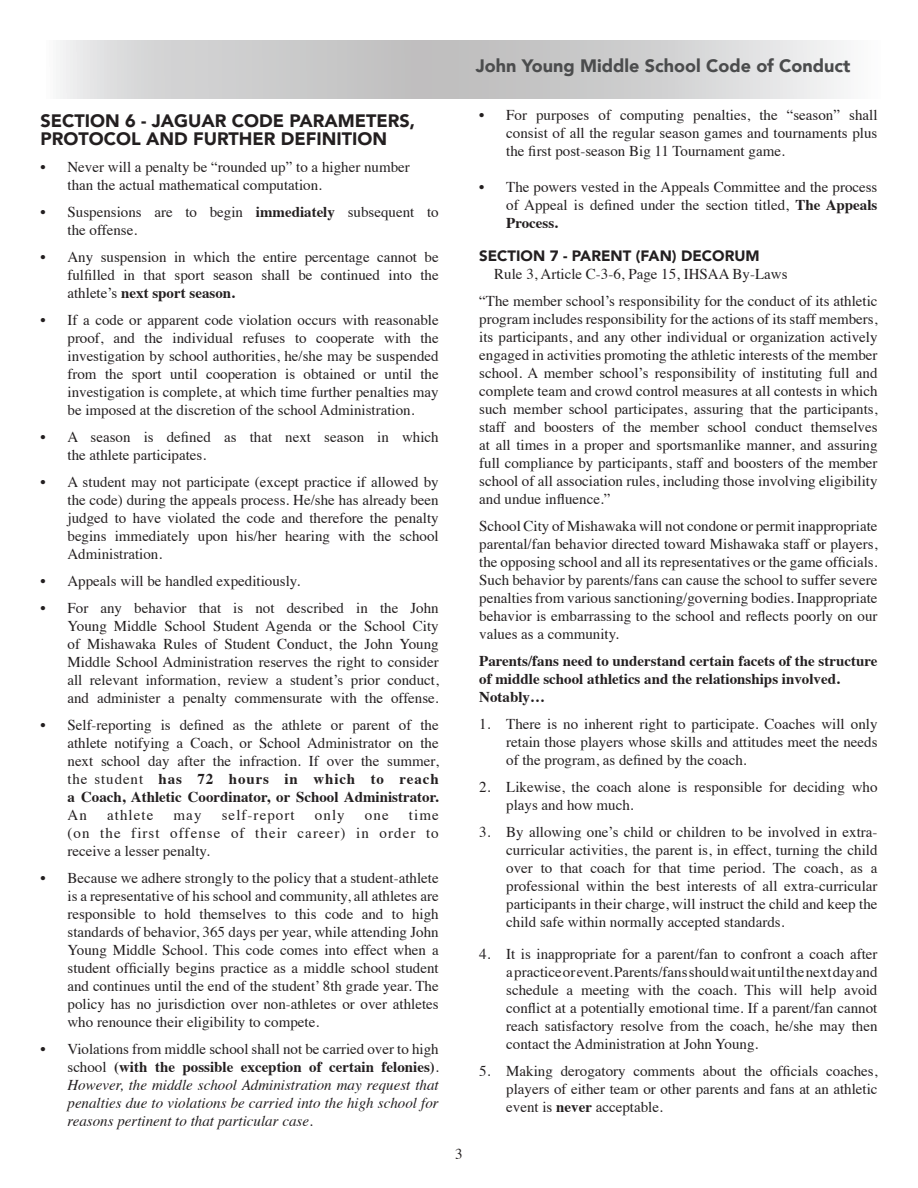
<style>
.page{position:relative;width:918px;height:1188px;background:#fff}
.page>*{position:absolute;margin:0;border:0;box-sizing:border-box;transform-origin:0 0}
.Heading_9{font:900 18px/18px "Avenir";color:#231f20}
.t1{font:900 18px "Avenir";color:#4b4c4d}
.t2{font:15px/18px "Times";color:#231f20;text-align:justify}
.t3{font:italic 15px/18px "Times";color:#231f20;text-align:justify}
.t4{font:700 15px/18px "Times";color:#231f20}
.Heading_7{font:900 15px "Avenir";color:#231f20}
.t5{font:15px "Times";letter-spacing:.07em;color:#231f20}
.s1{font-weight:700}
.s2{font-style:normal}
.s3{font-weight:700;font-style:normal}
</style>
<div class="page">
<svg style="left:60px;top:40px;width:784px;height:59px;background:#d1d1d1"></svg>
<p class="Heading_9" style="left:40px;top:111px;width:376px">SECTION 6 - JAGUAR CODE PARAMETERS,<br>PROTOCOL AND FURTHER DEFINITION</p>
<p class="t2" style="left:68px;top:157px;width:344px;text-indent:-27px">• Never will a penalty be “rounded up” to a higher number than the actual mathematical computation.</p>
<p class="t2" style="left:68px;top:202px;width:373px;text-indent:-27px">• Suspensions are to begin <span class="s1">immediately</span> subsequent to the offense.</p>
<p class="t2" style="left:68px;top:247px;width:373px;text-indent:-27px">• Any suspension in which the entire percentage cannot be fulfilled in that sport season shall be continued into the athlete’s <span class="s1">next sport season.</span></p>
<p class="t2" style="left:68px;top:310px;width:373px;text-indent:-27px">• If a code or apparent code violation occurs with reasonable proof, and the individual refuses to cooperate with the investigation by school authorities, he/she may be suspended from the sport until cooperation is obtained or until the investigation is complete, at which time further penalties may be imposed at the discretion of the school Administration.</p>
<p class="t2" style="left:68px;top:427px;width:373px;text-indent:-27px">• A season is defined as that next season in which the athlete participates.</p>
<p class="t2" style="left:68px;top:472px;width:373px;text-indent:-27px">• A student may not participate (except practice if allowed by the code) during the appeals process. He/she has already been judged to have violated the code and therefore the penalty begins immediately upon his/her hearing with the school Administration.</p>
<p class="t2" style="left:40px;top:571px;width:261px">• Appeals will be handled expeditiously.</p>
<p class="t2" style="left:68px;top:598px;width:373px;text-indent:-27px">• For any behavior that is not described in the John Young Middle School Student Agenda or the School City of Mishawaka Rules of Student Conduct, the John Young Middle School Administration reserves the right to consider all relevant information, review a student’s prior conduct, and administer a penalty commensurate with the offense.</p>
<p class="t2" style="left:68px;top:715px;width:373px;text-indent:-27px">• Self-reporting is defined as the athlete or parent of the athlete notifying a Coach, or School Administrator on the next school day after the infraction. If over the summer, the student <span class="s1">has 72 hours in which to reach a Coach, Athletic Coordinator, or School Administrator.<br></span>An</p>
<p class="t5" style="left:107px;top:801px;width:48px">athlete</p>
<p class="t2" style="left:174px;top:805px;width:29px">may</p>
<p class="t5" style="left:222px;top:801px;width:74px">self-report</p>
<p class="t2" style="left:315px;top:805px;width:31px">only</p>
<p class="t2" style="left:365px;top:805px;width:25px">one</p>
<p class="t2" style="left:68px;top:805px;width:373px;text-indent:341px">time (on the first offense of their career) in order to receive a lesser penalty.</p>
<p class="t2" style="left:68px;top:868px;width:373px;text-indent:-27px">• Because we adhere strongly to the policy that a student-athlete is a representative of his school and community, all athletes are responsible to hold themselves to this code and to high standards of behavior, 365 days per year, while attending John Young Middle School. This code comes into effect when a student officially begins practice as a middle school student and continues until the end of the student’ 8th grade year. The policy has no jurisdiction over non-athletes or over athletes who renounce their eligibility to compete.</p>
<p class="t3" style="left:68px;top:1039px;width:373px;text-indent:-27px"><span class="s2">• Violations from middle school shall not be carried over to high school</span> <span class="s3">(with the possible exception of certain felonies)</span><span class="s2">.<br></span>However, the middle school Administration may request that penalties due to violations be carried into the high school for reasons pertinent to that particular case.</p>
<p class="t2" style="left:455px;top:1143px;width:9px">3</p>
<p class="t1" style="left:476px;top:51px;width:376px">John Young Middle School Code of Conduct</p>
<p class="t2" style="left:506px;top:105px;width:373px;text-indent:-27px">• For purposes of computing penalties, the “season” shall consist of all the regular season games and tournaments plus the first post-season Big 11 Tournament game.</p>
<p class="t2" style="left:506px;top:177px;width:373px;text-indent:-27px">• The powers vested in the Appeals Committee and the process of Appeal is defined under the section titled, <span class="s1">The Appeals Process.</span></p>
<p class="Heading_7" style="left:479px;top:243px;width:282px">SECTION 7 - PARENT (FAN) DECORUM</p>
<p class="t2" style="left:494px;top:264px;width:295px">Rule 3, Article C-3-6, Page 15, IHSAA By-Laws</p>
<p class="t2" style="left:479px;top:291px;width:400px">“The member school’s responsibility for the conduct of its athletic program includes responsibility for the actions of its staff members, its participants, and any other individual or organization actively engaged in activities promoting the athletic interests of the member school. A member school’s responsibility of instituting full and complete team and crowd control measures at all contests in which such member school participates, assuring that the participants, staff and boosters of the member school conduct themselves at all times in a proper and sportsmanlike manner, and assuring full compliance by participants, staff and boosters of the member school of all association rules, including those involving eligibility and undue influence.”</p>
<p class="t2" style="left:479px;top:516px;width:400px">School City of Mishawaka will not condone or permit inappropriate parental/fan behavior directed toward Mishawaka staff or players, the opposing school and all its representatives or the game officials.<br>Such behavior by parents/fans can cause the school to suffer severe penalties from various sanctioning/governing bodies. Inappropriate behavior is embarrassing to the school and reflects poorly on our values as a community.</p>
<p class="t4" style="left:479px;top:651px;width:400px">Parents/fans need to understand certain facets of the structure of middle school athletics and the relationships involved.<br>Notably…</p>
<p class="t2" style="left:506px;top:714px;width:373px;text-indent:-27px">1. There is no inherent right to participate. Coaches will only retain those players whose skills and attitudes meet the needs of the program, as defined by the coach.</p>
<p class="t2" style="left:506px;top:777px;width:373px;text-indent:-27px">2. Likewise, the coach alone is responsible for deciding who plays and how much.</p>
<p class="t2" style="left:506px;top:822px;width:373px;text-indent:-27px">3. By allowing one’s child or children to be involved in extra&shy;curricular activities, the parent is, in effect, turning the child over to that coach for that time period. The coach, as a professional within the best interests of all extra-curricular participants in their charge, will instruct the child and keep the child safe within normally accepted standards.</p>
<p class="t2" style="left:506px;top:944px;width:373px;text-indent:-27px">4. It is inappropriate for a parent/fan to confront a coach after a practice or event. Parents/fans should wait until the next day and schedule a meeting with the coach. This will help avoid conflict at a potentially emotional time. If a parent/fan cannot reach satisfactory resolve from the coach, he/she may then contact the Administration at John Young.</p>
<p class="t2" style="left:506px;top:1061px;width:373px;text-indent:-27px">5. Making derogatory comments about the officials coaches, players of either team or other parents and fans at an athletic event is <span class="s1">never</span> acceptable.</p>
</div>
